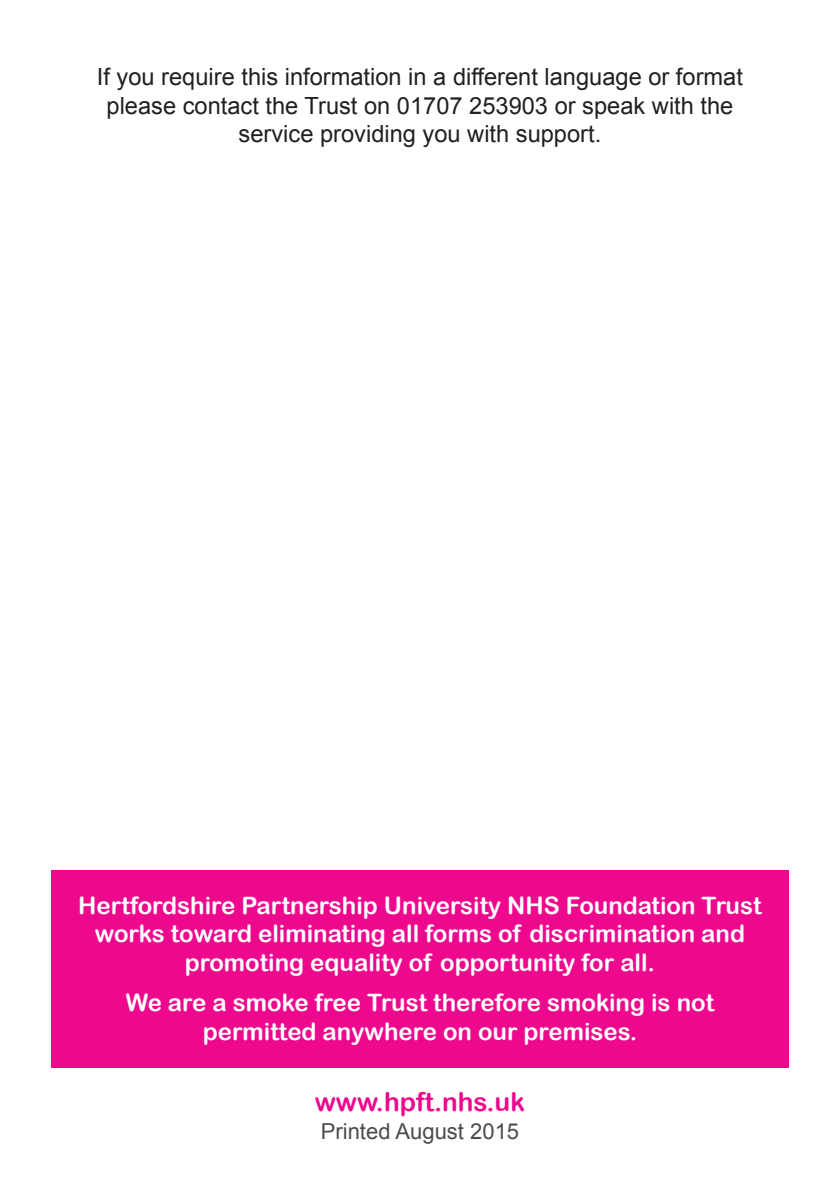
<style>
.page{position:relative;width:840px;height:1191px;background:#fff}
.page>*{position:absolute;margin:0;border:0;box-sizing:border-box;transform-origin:0 0}
.t1{font:26px "Arial Rounded MT Bold";color:#ed088d}
.t2{font:24px/28.8px "Arial Rounded MT Bold";color:#fff;text-align:center}
.t3{font:23.6px/28.4px "Arial";color:#231f20;text-align:center}
.t4{font:22px "Arial";color:#4b4c4d}
</style>
<div class="page">
<div style="left:51px;top:869px;width:737px;height:198px;background:#ed088d"></div>
<p class="t3" style="left:97px;top:63px;width:647px">If you require this information in a different language or format please contact the Trust on 01707 253903 or speak with the service providing you with support.</p>
<p class="t2" style="left:78px;top:890px;width:684px">Hertfordshire Partnership University NHS Foundation Trust works toward eliminating all forms of discrimination and promoting equality of opportunity for all.</p>
<p class="t2" style="left:126px;top:988px;width:589px">We are a smoke free Trust therefore smoking is not permitted anywhere on our premises.</p>
<p class="t1" style="left:314px;top:1086px;width:212px">www.hpft.nhs.uk</p>
<p class="t4" style="left:320px;top:1117px;width:200px">Printed August 2015</p>
</div>
